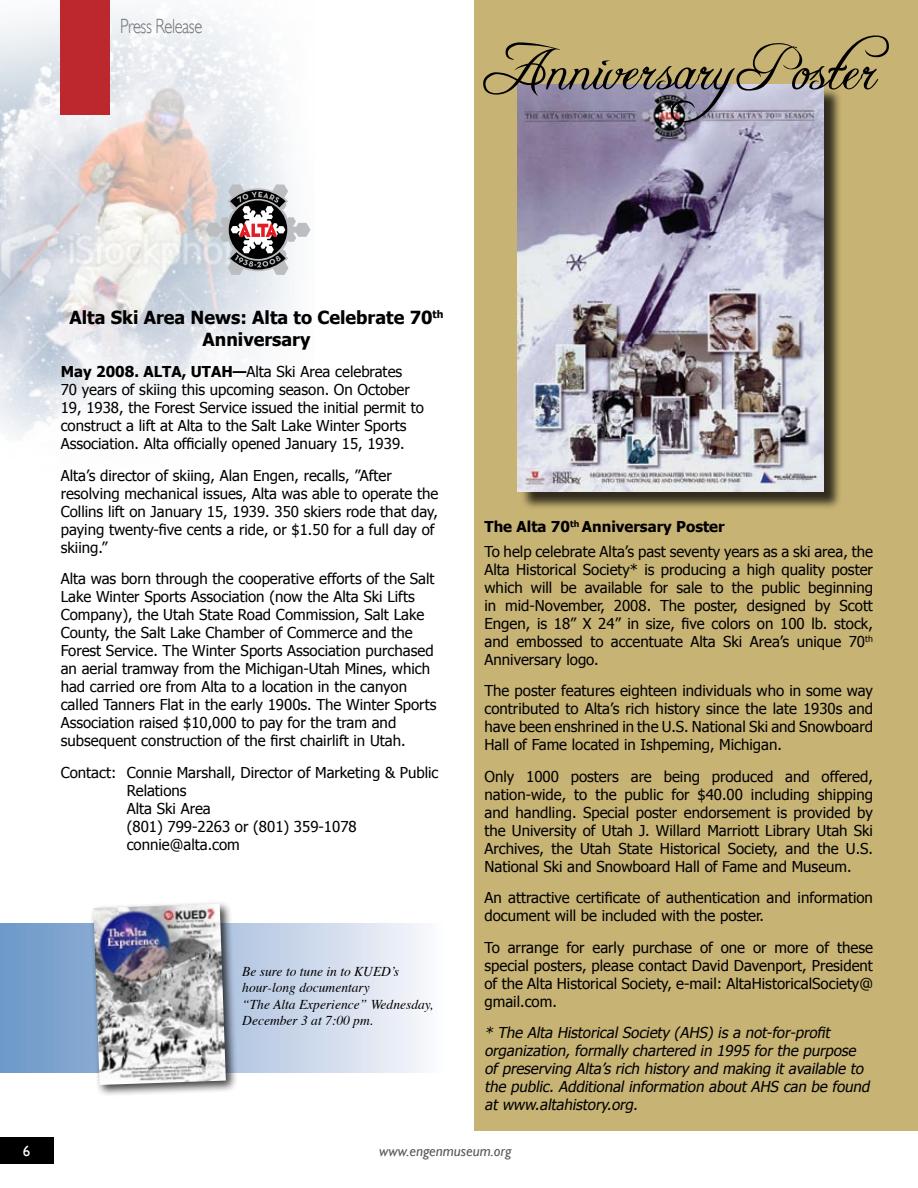
<style>
.page{position:relative;width:918px;height:1188px;background:#fff}
.page>*{position:absolute;margin:0;border:0;box-sizing:border-box;transform-origin:0 0}
.t1{font:61.05px "Freebooter Script";color:#000}
.t2{font:300 20.7px "Gill Sans";letter-spacing:-.025em;color:#6d6f71;scale:.8 1}
.t3{font:700 18px/21.6px "Tahoma";color:#000;text-align:center}
.t4{font:15px/18px "Tahoma";color:#000}
.t5{font:italic 15px/18px "Tahoma";letter-spacing:-.01em;color:#000}
.t6{font:italic 15px "Gill Sans";color:#58595b}
.t7{font:15px "Gill Sans";color:#fff}
.t8{font:italic 13.5px/16.2px "Times";color:#000}
.s1{font-weight:700}
</style>
<div class="page">
<div style="left:0;top:1137px;width:54px;height:27px;background:#000"></div>
<img style="left:0;top:12px;width:292px;height:427px">
<div style="left:60px;top:0;width:50px;height:115px;background:#bc282e"></div>
<svg style="left:206px;top:185px;width:105px;height:90px"></svg>
<div style="left:474px;top:0;width:444px;height:1131px;background:#c7b374"></div>
<div style="left:520px;top:87px;width:329px;height:430px;background:#000;opacity:.75"></div>
<img style="left:518px;top:85px;width:306px;height:407px">
<svg style="left:0;top:924px;width:423px;height:149px;background:#b5c9e3"></svg>
<div style="left:89px;top:900px;width:156px;height:203px;background:#000;opacity:.75"></div>
<img style="left:93px;top:904px;width:133px;height:181px">
<h2 class="t2" style="left:120px;top:14px;width:104px">Press Release</h2>
<h1 class="t1" style="left:484px;top:32px;width:406px">AnniversaryPoster</h1>
<p class="t3" style="left:69px;top:306px;width:376px">Alta Ski Area News: Alta to Celebrate 70<sup>th<br></sup>Anniversary</p>
<p class="t4" style="left:61px;top:362px;width:365px"><span class="s1">May 2008. ALTA, UTAH—</span>Alta Ski Area celebrates<br>70 years of skiing this upcoming season. On October 19, 1938, the Forest Service issued the initial permit to construct a lift at Alta to the Salt Lake Winter Sports Association. Alta officially opened January 15, 1939.</p>
<p class="t4" style="left:61px;top:466px;width:379px">Alta’s director of skiing, Alan Engen, recalls, ”After resolving mechanical issues, Alta was able to operate the Collins lift on January 15, 1939. 350 skiers rode that day, paying twenty-five cents a ride, or $1.50 for a full day of skiing.”</p>
<p class="t4" style="left:61px;top:569px;width:377px">Alta was born through the cooperative efforts of the Salt Lake Winter Sports Association (now the Alta Ski Lifts Company), the Utah State Road Commission, Salt Lake County, the Salt Lake Chamber of Commerce and the Forest Service. The Winter Sports Association purchased an aerial tramway from the Michigan-Utah Mines, which had carried ore from Alta to a location in the canyon called Tanners Flat in the early 1900s. The Winter Sports Association raised $10,000 to pay for the tram and subsequent construction of the first chairlift in Utah.</p>
<p class="t4" style="left:127px;top:763px;width:313px;text-indent:-66px">Contact: Connie Marshall, Director of Marketing &amp; Public<br>Relations<br>Alta Ski Area<br>(801) 799-2263 or (801) 359-1078 connie@alta.com</p>
<p class="t8" style="left:242px;top:962px;width:193px">Be sure to tune in to KUED’s hour-long documentary<br>“The Alta Experience” Wednesday,<br>December 3 at 7:00 pm.</p>
<p class="t4" style="left:484px;top:514px;width:390px;line-height:24.8px"><span class="s1">The Alta 70</span><sup>th</sup> <span class="s1">Anniversary Poster<br></span>To help celebrate Alta’s past seventy years as a ski area, the</p>
<p class="t4" style="left:484px;top:560px;width:390px;text-align:justify">Alta Historical Society* is producing a high quality poster which will be available for sale to the public beginning in mid-November, 2008. The poster, designed by Scott Engen, is 18” X 24” in size, five colors on 100 lb. stock, and embossed to accentuate Alta Ski Area’s unique 70<sup>th </sup>Anniversary logo.</p>
<p class="t4" style="left:484px;top:681px;width:390px;text-align:justify">The poster features eighteen individuals who in some way contributed to Alta’s rich history since the late 1930s and have been enshrined in the U.S. National Ski and Snowboard Hall of Fame located in Ishpeming, Michigan.</p>
<p class="t4" style="left:484px;top:767px;width:390px;text-align:justify">Only 1000 posters are being produced and offered, nation-wide, to the public for $40.00 including shipping and handling. Special poster endorsement is provided by the University of Utah J. Willard Marriott Library Utah Ski Archives, the Utah State Historical Society, and the U.S.<br>National Ski and Snowboard Hall of Fame and Museum.</p>
<p class="t4" style="left:484px;top:888px;width:390px">An attractive certificate of authentication and information document will be included with the poster.</p>
<p class="t4" style="left:484px;top:938px;width:390px;text-align:justify">To arrange for early purchase of one or more of these special posters, please contact David Davenport, President of the Alta Historical Society, e-mail: AltaHistoricalSociety@ gmail.com.</p>
<p class="t5" style="left:484px;top:1023px;width:390px">* The Alta Historical Society (AHS) is a not-for-profit organization, formally chartered in 1995 for the purpose of preserving Alta’s rich history and making it available to the public. Additional information about AHS can be found at www.altahistory.org.</p>
<p class="t7" style="left:23px;top:1142px;width:9px">6</p>
<p class="t6" style="left:379px;top:1142px;width:134px">www.engenmuseum.org</p>
</div>
